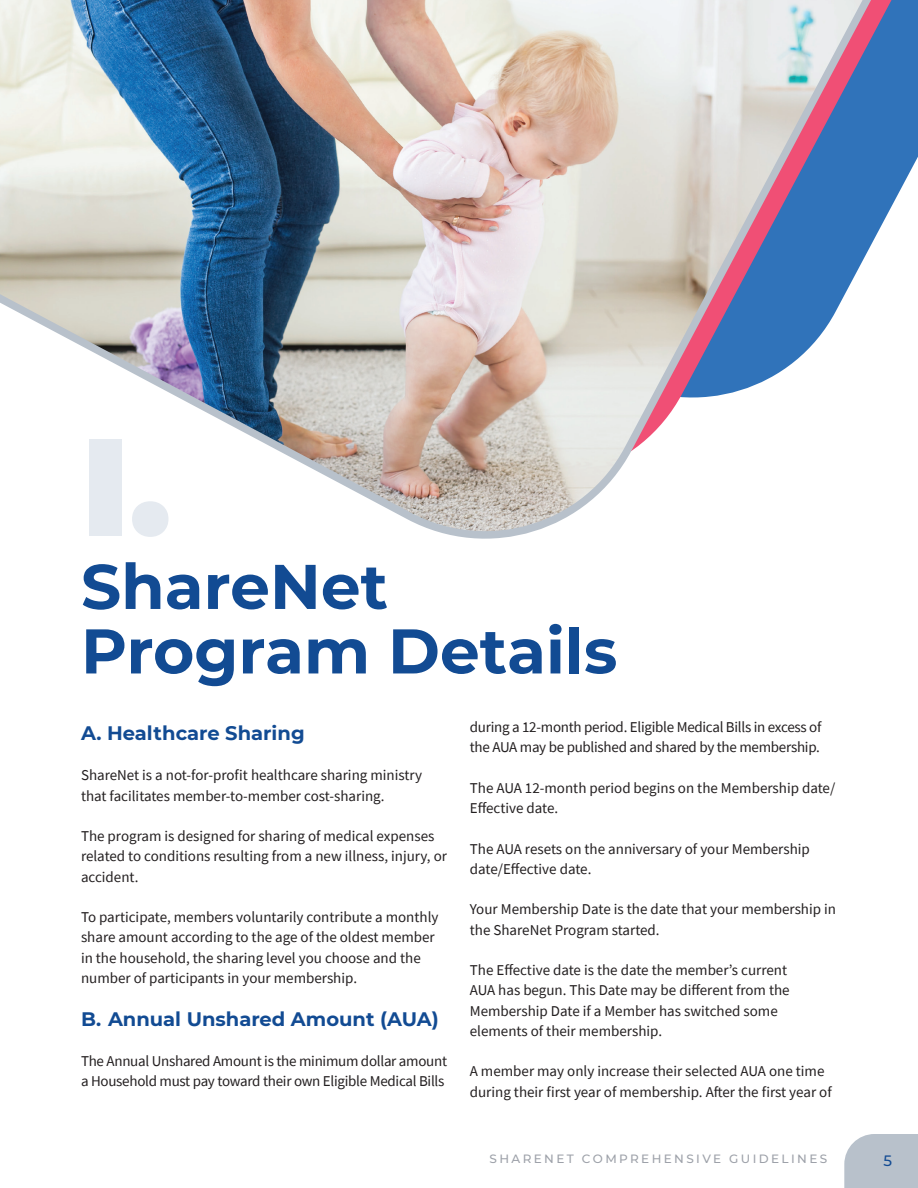
<style>
.page{position:relative;width:918px;height:1188px;background:#fff}
.page>*{position:absolute;margin:0;border:0;box-sizing:border-box;transform-origin:0 0}
.t1{font:900 138px "Montserrat";color:#e5eaf0}
.t2{font:700 63px/64.5px "Montserrat";color:#124b93}
.t3{font:700 19.5px "Montserrat";color:#124b93}
.t4{font:15px/20.2px "Source Sans Pro";color:#231f20}
.t5{font:15px/20.2px "Source Sans Pro";letter-spacing:-.02em;color:#231f20}
.t6{font:500 15px "Montserrat";color:#124b93}
.t7{font:500 12px "Montserrat";letter-spacing:.2em;color:#9da1a9}
</style>
<div class="page">
<div style="left:844px;top:1134px;width:74px;height:54px;background:#b8c1cb"></div>
<svg style="left:886px;top:0;width:32px;height:217px;background:#4d86c3"></svg>
<img style="left:0;top:0;width:886px;height:539px">
<h1 class="t1" style="left:81px;top:383px;width:92px">I.</h1>
<h2 class="t2" style="left:81px;top:551px;width:538px">ShareNet<br>Program Details</h2>
<h3 class="t3" style="left:81px;top:719px;width:225px">A. Healthcare Sharing</h3>
<p class="t4" style="left:81px;top:765px;width:343px">ShareNet is a not-for-profit healthcare sharing ministry that facilitates member-to-member cost-sharing.</p>
<p class="t4" style="left:81px;top:826px;width:368px">The program is designed for sharing of medical expenses related to conditions resulting from a new illness, injury, or accident.</p>
<p class="t4" style="left:81px;top:907px;width:359px">To participate, members voluntarily contribute a monthly share amount according to the age of the oldest member in the household, the sharing level you choose and the number of participants in your membership.</p>
<h3 class="t3" style="left:81px;top:1005px;width:359px">B. Annual Unshared Amount (AUA)</h3>
<p class="t5" style="left:81px;top:1051px;width:368px">The Annual Unshared Amount is the minimum dollar amount a Household must pay toward their own Eligible Medical Bills</p>
<p class="t5" style="left:470px;top:717px;width:353px">during a 12-month period. Eligible Medical Bills in excess of the AUA may be published and shared by the membership.</p>
<p class="t4" style="left:470px;top:778px;width:367px">The AUA 12-month period begins on the Membership date/<br>Effective date.</p>
<p class="t4" style="left:470px;top:839px;width:342px">The AUA resets on the anniversary of your Membership date/Effective date.</p>
<p class="t4" style="left:470px;top:899px;width:368px">Your Membership Date is the date that your membership in the ShareNet Program started.</p>
<p class="t4" style="left:470px;top:960px;width:321px">The Effective date is the date the member’s current AUA has begun. This Date may be different from the Membership Date if a Member has switched some elements of their membership.</p>
<p class="t4" style="left:470px;top:1061px;width:363px">A member may only increase their selected AUA one time during their first year of membership. After the first year of</p>
<p class="t7" style="left:490px;top:1150px;width:339px">SHARENET COMPREHENSIVE GUIDELINES</p>
<p class="t6" style="left:884px;top:1150px;width:10px">5</p>
</div>
